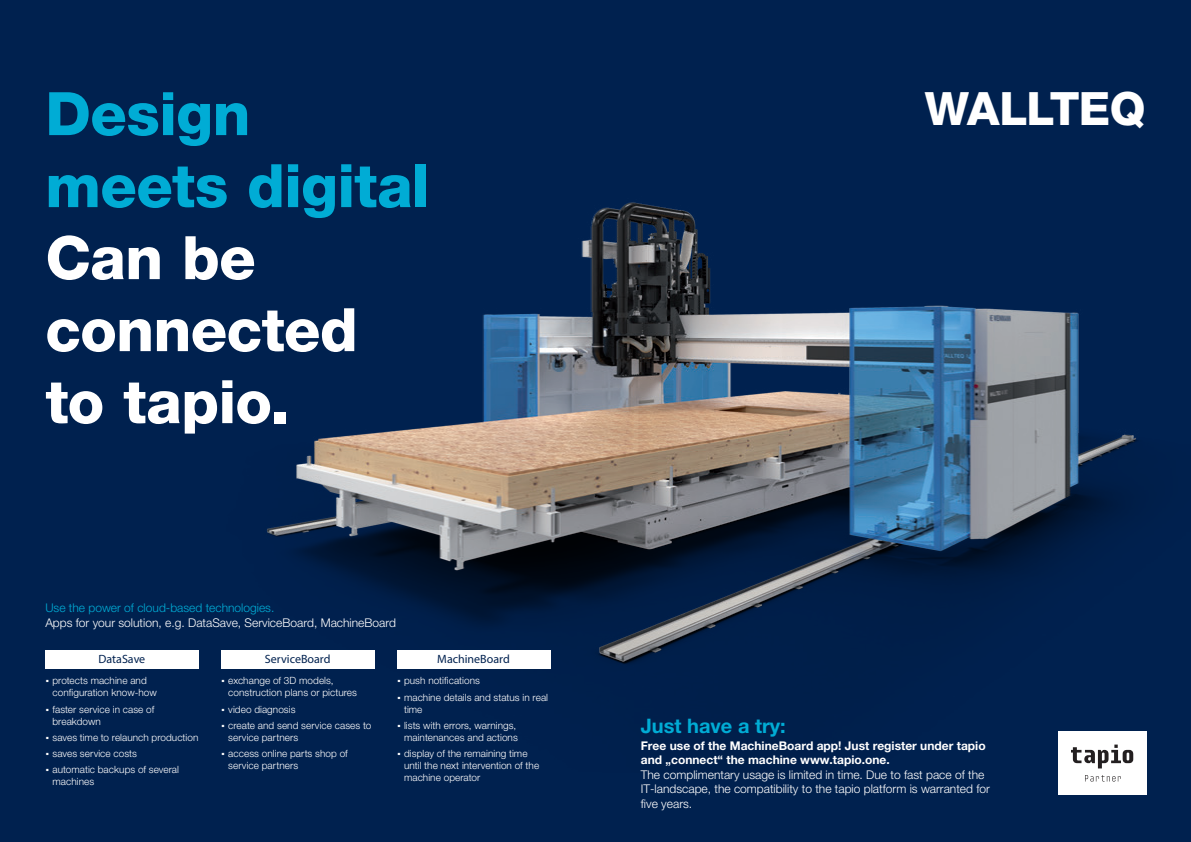
<style>
.page{position:relative;width:1191px;height:842px;background:#00214f}
.page>*{position:absolute;margin:0;border:0;box-sizing:border-box;transform-origin:0 0}
._16_tapio_Headline_6{font:800 60px/72px "Helvetica Neue LTW1 G";letter-spacing:-.01em;color:#fff}
._01_Titel_Headline_4{font:800 46px "Helvetica Neue LTW1 G";letter-spacing:-.015em;color:#fff}
._16_tapio_Copy_20pt{font:700 20px "Helvetica Neue LTW1 G";color:#00acd5}
._16_tapio_Copy_12pt{font:300 12px/14.4px "Helvetica Neue LTW1 G";color:#fff}
._16_tapio_Copy_12pt-2{font:700 12px/14.4px "Helvetica Neue LTW1 G";color:#fff}
._16_tapio_Head_12_14{font:12px "Myriad Pro";color:#00214f}
.t1{font:300 10px/12px "Helvetica Neue LTW1 G";letter-spacing:.005em;color:#fff}
.s1{color:#00acd5}
.s2{font-weight:700;font-size:14px}
</style>
<div class="page">
<img style="left:267px;top:202px;width:880px;height:572px">
<div style="left:45px;top:650px;width:153px;height:19px;background:#fff"></div>
<div style="left:221px;top:650px;width:153px;height:19px;background:#fff"></div>
<div style="left:397px;top:650px;width:153px;height:19px;background:#fff"></div>
<div style="left:1057px;top:731px;width:89px;height:64px;background:#fff"></div>
<svg style="left:1071px;top:744px;width:62px;height:24px"></svg>
<svg style="left:1085px;top:775px;width:36px;height:6px"></svg>
<p class="_16_tapio_Headline_6" style="left:45px;top:78px;width:386px"><span class="s1">Design meets digital<br></span>Can be connected to tapio.</p>
<p class="_16_tapio_Copy_12pt" style="left:45px;top:601px;width:352px"><span class="s1">Use the power of cloud-based technologies.<br></span>Apps for your solution, e.g. DataSave, ServiceBoard, MachineBoard</p>
<p class="_16_tapio_Head_12_14" style="left:98px;top:651px;width:48px">DataSave</p>
<p class="_16_tapio_Head_12_14" style="left:265px;top:651px;width:67px">ServiceBoard</p>
<p class="_16_tapio_Head_12_14" style="left:437px;top:651px;width:74px">MachineBoard</p>
<p class="t1" style="left:52px;top:675px;width:106px;text-indent:-7px"><span class="s2">·</span> protects machine and configuration know-how</p>
<p class="t1" style="left:52px;top:703px;width:103px;text-indent:-7px"><span class="s2">·</span> faster service in case of breakdown</p>
<p class="t1" style="left:45px;top:731px;width:155px"><span class="s2">·</span> saves time to relaunch production</p>
<p class="t1" style="left:45px;top:748px;width:93px"><span class="s2">·</span> saves service costs</p>
<p class="t1" style="left:52px;top:764px;width:128px;text-indent:-7px"><span class="s2">·</span> automatic backups of several machines</p>
<p class="t1" style="left:228px;top:675px;width:130px;text-indent:-7px"><span class="s2">·</span> exchange of 3D models, construction plans or pictures</p>
<p class="t1" style="left:221px;top:703px;width:76px"><span class="s2">·</span> video diagnosis</p>
<p class="t1" style="left:228px;top:719px;width:145px;text-indent:-7px"><span class="s2">·</span> create and send service cases to service partners</p>
<p class="t1" style="left:228px;top:748px;width:121px;text-indent:-7px"><span class="s2">·</span> access online parts shop of service partners</p>
<p class="t1" style="left:397px;top:675px;width:84px"><span class="s2">·</span> push notifications</p>
<p class="t1" style="left:404px;top:691px;width:146px;text-indent:-7px"><span class="s2">·</span> machine details and status in real time</p>
<p class="t1" style="left:397px;top:719px;width:122px;text-align:right"><span class="s2">·</span> lists with errors, warnings, maintenances and actions</p>
<p class="t1" style="left:404px;top:748px;width:137px;text-indent:-7px"><span class="s2">·</span> display of the remaining time until the next intervention of the machine operator</p>
<p class="_01_Titel_Headline_4" style="left:924px;top:82px;width:222px">WALLTEQ</p>
<p class="_16_tapio_Copy_20pt" style="left:641px;top:713px;width:146px">Just have a try:</p>
<p class="_16_tapio_Copy_12pt-2" style="left:641px;top:738px;width:346px">Free use of the MachineBoard app! Just register under tapio and „connect“ the machine www.tapio.one.</p>
<p class="_16_tapio_Copy_12pt" style="left:641px;top:767px;width:350px">The complimentary usage is limited in time. Due to fast pace of the<br>IT-landscape, the compatibility to the tapio platform is warranted for five years.</p>
</div>
